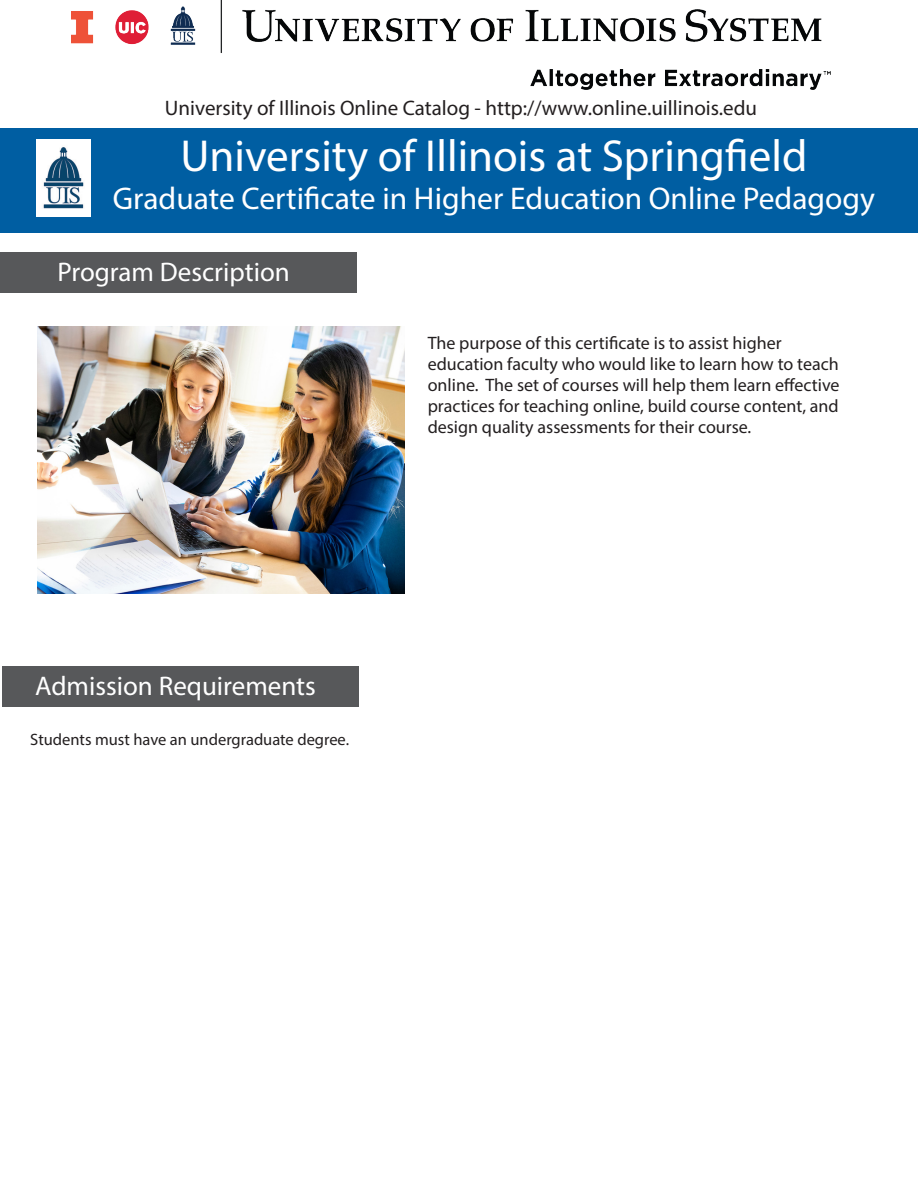
<style>
.page{position:relative;width:918px;height:1188px;background:#fff}
.page>*{position:absolute;margin:0;border:0;box-sizing:border-box;transform-origin:0 0}
.t1{font:45px "Myriad Pro";color:#fff}
.t2{font:31.5px "Myriad Pro";color:#fff}
.t3{font:27px "Myriad Pro";color:#fff}
.t4{font:21px "Myriad Pro";color:#231f20}
.t5{font:18px/21px "Myriad Pro";color:#231f20}
.t6{font:16.5px "Myriad Pro";color:#231f20}
</style>
<div class="page">
<div style="left:0;top:128px;width:918px;height:105px;background:#005ea2"></div>
<img style="left:36px;top:140px;width:55px;height:77px">
<div style="left:0;top:252px;width:356px;height:41px;background:#57585a"></div>
<div style="left:2px;top:666px;width:356px;height:41px;background:#57585a"></div>
<img style="left:71px;top:0;width:759px;height:89px">
<img style="left:38px;top:327px;width:367px;height:267px">
<p class="t4" style="left:165px;top:95px;width:594px">University of Illinois Online Catalog - http://www.online.uillinois.edu</p>
<p class="t1" style="left:180px;top:129px;width:628px">University of Illinois at Springfield</p>
<p class="t2" style="left:113px;top:179px;width:763px">Graduate Certificate in Higher Education Online Pedagogy</p>
<p class="t3" style="left:58px;top:255px;width:234px">Program Description</p>
<p class="t5" style="left:428px;top:332px;width:413px">The purpose of this certificate is to assist higher education faculty who would like to learn how to teach online. The set of courses will help them learn effective practices for teaching online, build course content, and design quality assessments for their course.</p>
<p class="t3" style="left:35px;top:670px;width:282px">Admission Requirements</p>
<p class="t6" style="left:30px;top:729px;width:320px">Students must have an undergraduate degree.</p>
</div>
